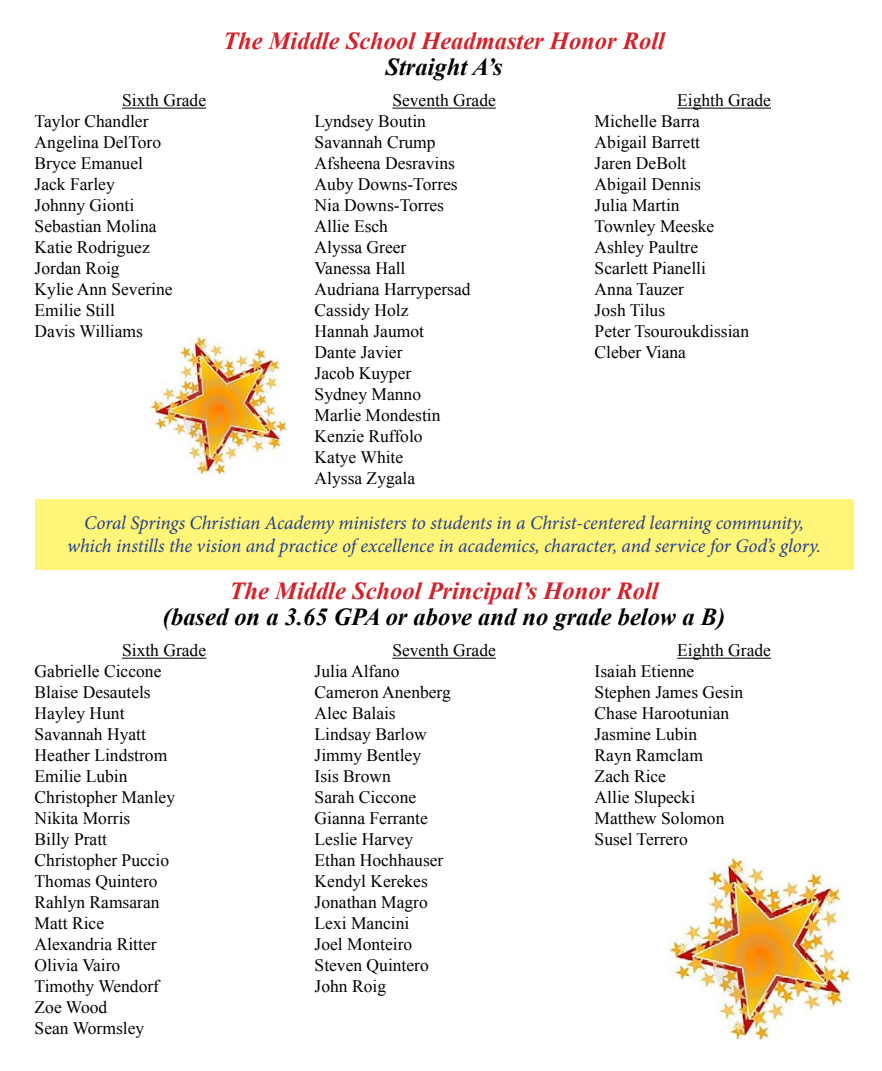
<style>
.page{position:relative;width:882px;height:1071px;background:#fff}
.page>*{position:absolute;margin:0;border:0;box-sizing:border-box;transform-origin:0 0}
.t1{font:italic 700 24.5px "Times New Roman";color:#d2232a}
.t2{font:italic 700 24.5px "Times New Roman";color:#000}
.t3{font:italic 19.25px/23.1px "Minion Pro";letter-spacing:-.005em;color:#25408f;text-align:center}
.t4{font:17.5px/21px "Times New Roman";color:#000}
</style>
<div class="page">
<hr style="left:122px;top:108px;width:84px;height:1px;background:#000">
<hr style="left:392px;top:108px;width:104px;height:1px;background:#000">
<hr style="left:677px;top:108px;width:94px;height:1px;background:#000">
<hr style="left:122px;top:658px;width:84px;height:1px;background:#000">
<hr style="left:392px;top:658px;width:104px;height:1px;background:#000">
<hr style="left:677px;top:658px;width:94px;height:1px;background:#000">
<div style="left:35px;top:499px;width:819px;height:71px;background:#fff579"></div>
<img style="left:667px;top:855px;width:185px;height:184px">
<div style="left:786px;top:1029px;width:68px;height:13px;background:#fff"></div>
<img style="left:149px;top:336px;width:139px;height:138px">
<div style="left:238px;top:466px;width:52px;height:10px;background:#fff"></div>
<h1 class="t1" style="left:223px;top:23px;width:443px">The Middle School Headmaster Honor Roll</h1>
<h1 class="t2" style="left:385px;top:50px;width:119px">Straight A’s</h1>
<p class="t4" style="left:35px;top:90px;width:173px;text-indent:87px">Sixth Grade<br>Taylor Chandler<br>Angelina DelToro<br>Bryce Emanuel<br>Jack Farley<br>Johnny Gionti<br>Sebastian Molina<br>Katie Rodriguez<br>Jordan Roig<br>Kylie Ann Severine<br>Emilie Still<br>Davis Williams</p>
<p class="t4" style="left:315px;top:90px;width:183px;text-indent:78px">Seventh Grade<br>Lyndsey Boutin<br>Savannah Crump<br>Afsheena Desravins<br>Auby Downs-Torres<br>Nia Downs-Torres<br>Allie Esch<br>Alyssa Greer<br>Vanessa Hall<br>Audriana Harrypersad<br>Cassidy Holz<br>Hannah Jaumot<br>Dante Javier<br>Jacob Kuyper<br>Sydney Manno<br>Marlie Mondestin<br>Kenzie Ruffolo<br>Katye White<br>Alyssa Zygala</p>
<p class="t4" style="left:595px;top:90px;width:178px;text-indent:83px">Eighth Grade<br>Michelle Barra<br>Abigail Barrett<br>Jaren DeBolt<br>Abigail Dennis<br>Julia Martin<br>Townley Meeske<br>Ashley Paultre<br>Scarlett Pianelli<br>Anna Tauzer<br>Josh Tilus<br>Peter Tsouroukdissian<br>Cleber Viana</p>
<p class="t3" style="left:67px;top:511px;width:755px">Coral Springs Christian Academy ministers to students in a Christ-centered learning community, which instills the vision and practice of excellence in academics, character, and service for God’s glory.</p>
<h1 class="t1" style="left:230px;top:573px;width:431px">The Middle School Principal’s Honor Roll</h1>
<h1 class="t2" style="left:163px;top:600px;width:564px">(based on a 3.65 GPA or above and no grade below a B)</h1>
<p class="t4" style="left:35px;top:640px;width:173px;text-indent:87px">Sixth Grade<br>Gabrielle Ciccone<br>Blaise Desautels<br>Hayley Hunt<br>Savannah Hyatt<br>Heather Lindstrom<br>Emilie Lubin<br>Christopher Manley<br>Nikita Morris<br>Billy Pratt<br>Christopher Puccio<br>Thomas Quintero<br>Rahlyn Ramsaran<br>Matt Rice<br>Alexandria Ritter<br>Olivia Vairo<br>Timothy Wendorf<br>Zoe Wood<br>Sean Wormsley</p>
<p class="t4" style="left:315px;top:640px;width:183px;text-indent:78px">Seventh Grade<br>Julia Alfano<br>Cameron Anenberg<br>Alec Balais<br>Lindsay Barlow<br>Jimmy Bentley<br>Isis Brown<br>Sarah Ciccone<br>Gianna Ferrante<br>Leslie Harvey<br>Ethan Hochhauser<br>Kendyl Kerekes<br>Jonathan Magro<br>Lexi Mancini<br>Joel Monteiro<br>Steven Quintero<br>John Roig</p>
<p class="t4" style="left:595px;top:640px;width:178px;text-indent:83px">Eighth Grade<br>Isaiah Etienne<br>Stephen James Gesin<br>Chase Harootunian<br>Jasmine Lubin<br>Rayn Ramclam<br>Zach Rice<br>Allie Slupecki<br>Matthew Solomon<br>Susel Terrero</p>
</div>
